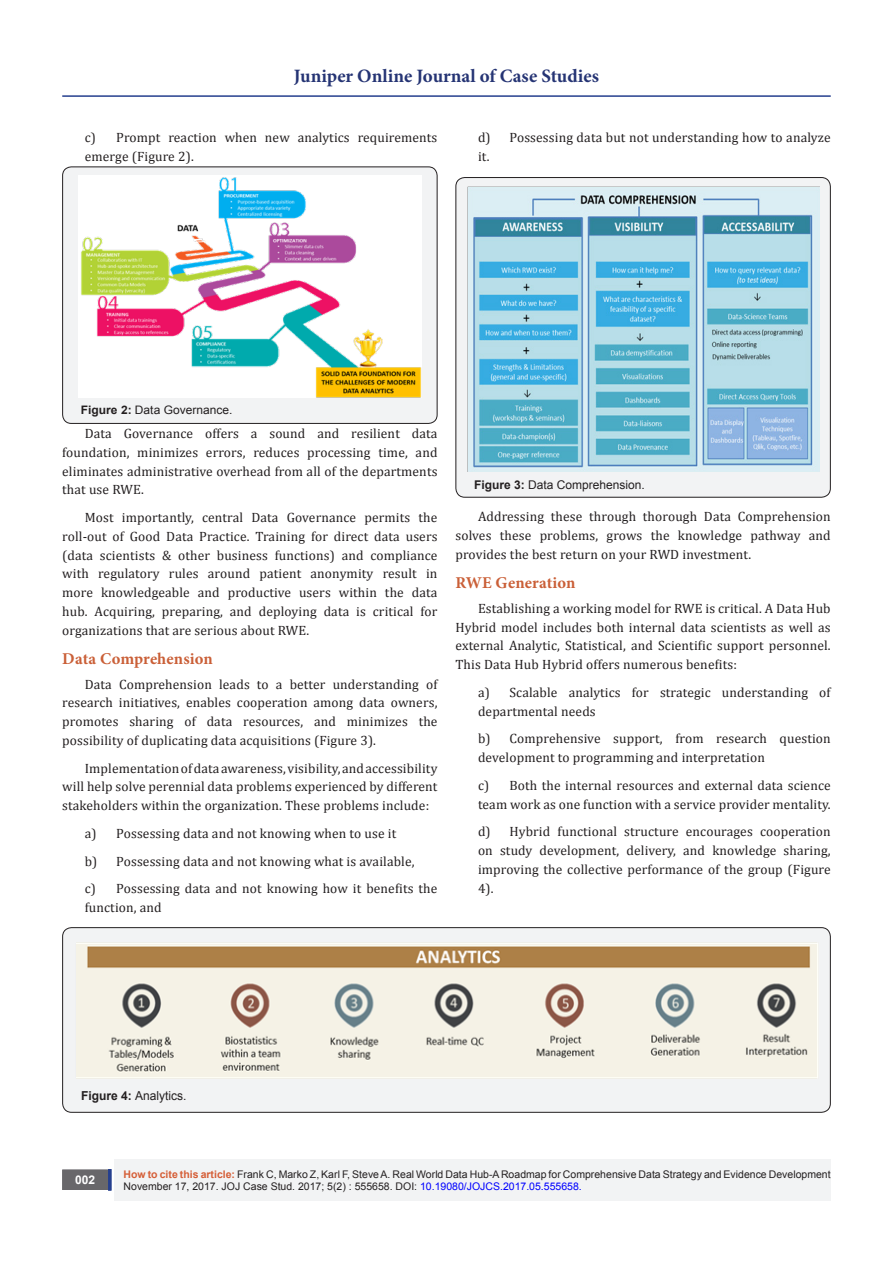
<style>
.page{position:relative;width:893px;height:1263px;background:#fff}
.page>*{position:absolute;margin:0;border:0;box-sizing:border-box;transform-origin:0 0}
.t1{font:700 18.9px "Minion Pro";color:#253474}
.List_Paragraph{font:700 16.5px "Minion Pro";letter-spacing:.005em;color:#ca5f37}
.List_Paragraph-2{font:13.5px/18.8px "Cambria";letter-spacing:.01em;color:#231f20;text-align:justify}
.t2{font:12.3px "Arial";color:#231f20}
.t3{font:12px "Arial";color:#231f20}
.t4{font:700 12px "Arial";color:#fff}
.t5{font:11.7px "Arial";color:#231f20}
.t6{font:10.5px "Arial";color:#231f20}
.s1{font-weight:700}
.s2{font-weight:700;color:#d55e37}
.s3{color:#00f}
</style>
<div class="page">
<div style="left:115px;top:1160px;width:716px;height:41px;background:#f2f3f4"></div>
<hr style="left:62px;top:95px;width:769px;height:2px;background:#253f8e">
<div style="left:63px;top:1170px;width:44px;height:19px;background:#68676a"></div>
<div style="left:62px;top:1169px;width:46px;height:21px;border:2px solid #68676a"></div>
<hr style="left:108px;top:1169px;width:3px;height:21px;background:#253f8e">
<div style="left:63px;top:167px;width:374px;height:256px;background:#f2f3f4;border-radius:9px"></div>
<div style="left:62px;top:166px;width:375px;height:258px;border:1px solid #231f20;border-radius:9px"></div>
<img style="left:79px;top:177px;width:343px;height:221px">
<div style="left:456px;top:178px;width:374px;height:319px;background:#f2f3f4;border-radius:9px"></div>
<div style="left:455px;top:177px;width:376px;height:321px;border:1px solid #231f20;border-radius:9px"></div>
<img style="left:467px;top:186px;width:353px;height:286px">
<div style="left:63px;top:928px;width:767px;height:184px;background:#f2f3f4;border-radius:9px"></div>
<div style="left:62px;top:927px;width:769px;height:186px;border:1px solid #231f20;border-radius:9px"></div>
<img style="left:76px;top:942px;width:742px;height:137px">
<h1 class="t1" style="left:294px;top:63px;width:307px">Juniper Online Journal of Case Studies</h1>
<p class="List_Paragraph-2" style="left:85px;top:128px;width:354px">c) Prompt reaction when new analytics requirements emerge (Figure 2).</p>
<p class="List_Paragraph-2" style="left:478px;top:128px;width:354px">d) Possessing data but not understanding how to analyze it.</p>
<p class="t5" style="left:81px;top:403px;width:153px"><span class="s1">Figure 2:</span> Data Governance.</p>
<p class="List_Paragraph-2" style="left:62px;top:424px;width:377px;text-indent:22px">Data Governance offers a sound and resilient data foundation, minimizes errors, reduces processing time, and eliminates administrative overhead from all of the departments that use RWE.</p>
<p class="List_Paragraph-2" style="left:62px;top:508px;width:377px;text-indent:22px">Most importantly, central Data Governance permits the roll-out of Good Data Practice. Training for direct data users (data scientists &amp; other business functions) and compliance with regulatory rules around patient anonymity result in more knowledgeable and productive users within the data hub. Acquiring, preparing, and deploying data is critical for organizations that are serious about RWE.</p>
<p class="List_Paragraph" style="left:62px;top:647px;width:152px">Data Comprehension</p>
<p class="List_Paragraph-2" style="left:62px;top:675px;width:377px;text-indent:22px">Data Comprehension leads to a better understanding of research initiatives, enables cooperation among data owners, promotes sharing of data resources, and minimizes the possibility of duplicating data acquisitions (Figure 3).</p>
<p class="List_Paragraph-2" style="left:62px;top:759px;width:377px;text-indent:22px">Implementation of data awareness, visibility, and accessibility will help solve perennial data problems experienced by different stakeholders within the organization. These problems include:</p>
<p class="List_Paragraph-2" style="left:85px;top:824px;width:313px">a) Possessing data and not knowing when to use it</p>
<p class="List_Paragraph-2" style="left:85px;top:852px;width:331px">b) Possessing data and not knowing what is available,</p>
<p class="List_Paragraph-2" style="left:85px;top:879px;width:354px">c) Possessing data and not knowing how it benefits the function, and</p>
<p class="t3" style="left:474px;top:477px;width:172px"><span class="s1">Figure 3:</span> Data Comprehension.</p>
<p class="List_Paragraph-2" style="left:455px;top:507px;width:377px;text-indent:22px">Addressing these through thorough Data Comprehension solves these problems, grows the knowledge pathway and provides the best return on your RWD investment.</p>
<p class="List_Paragraph" style="left:455px;top:571px;width:122px">RWE Generation</p>
<p class="List_Paragraph-2" style="left:455px;top:599px;width:377px;text-indent:22px">Establishing a working model for RWE is critical. A Data Hub Hybrid model includes both internal data scientists as well as external Analytic, Statistical, and Scientific support personnel.<br>This Data Hub Hybrid offers numerous benefits:</p>
<p class="List_Paragraph-2" style="left:478px;top:683px;width:354px">a) Scalable analytics for strategic understanding of departmental needs</p>
<p class="List_Paragraph-2" style="left:478px;top:729px;width:354px">b) Comprehensive support, from research question development to programming and interpretation</p>
<p class="List_Paragraph-2" style="left:478px;top:776px;width:354px">c) Both the internal resources and external data science team work as one function with a service provider mentality.</p>
<p class="List_Paragraph-2" style="left:478px;top:822px;width:354px">d) Hybrid functional structure encourages cooperation on study development, delivery, and knowledge sharing, improving the collective performance of the group (Figure 4).</p>
<p class="t2" style="left:81px;top:1088px;width:107px"><span class="s1">Figure 4:</span> Analytics.</p>
<p class="t4" style="left:75px;top:1172px;width:22px">002</p>
<p class="t6" style="left:124px;top:1167px;width:709px"><span class="s2">How to cite this article:</span> Frank C, Marko Z, Karl F, Steve A. Real World Data Hub-A Roadmap for Comprehensive Data Strategy and Evidence Development</p>
<p class="t6" style="left:124px;top:1180px;width:460px">November 17, 2017. JOJ Case Stud. 2017; 5(2) : 555658. DOI: <span class="s3">10.19080/JOJCS.2017.05.555658.</span></p>
</div>
